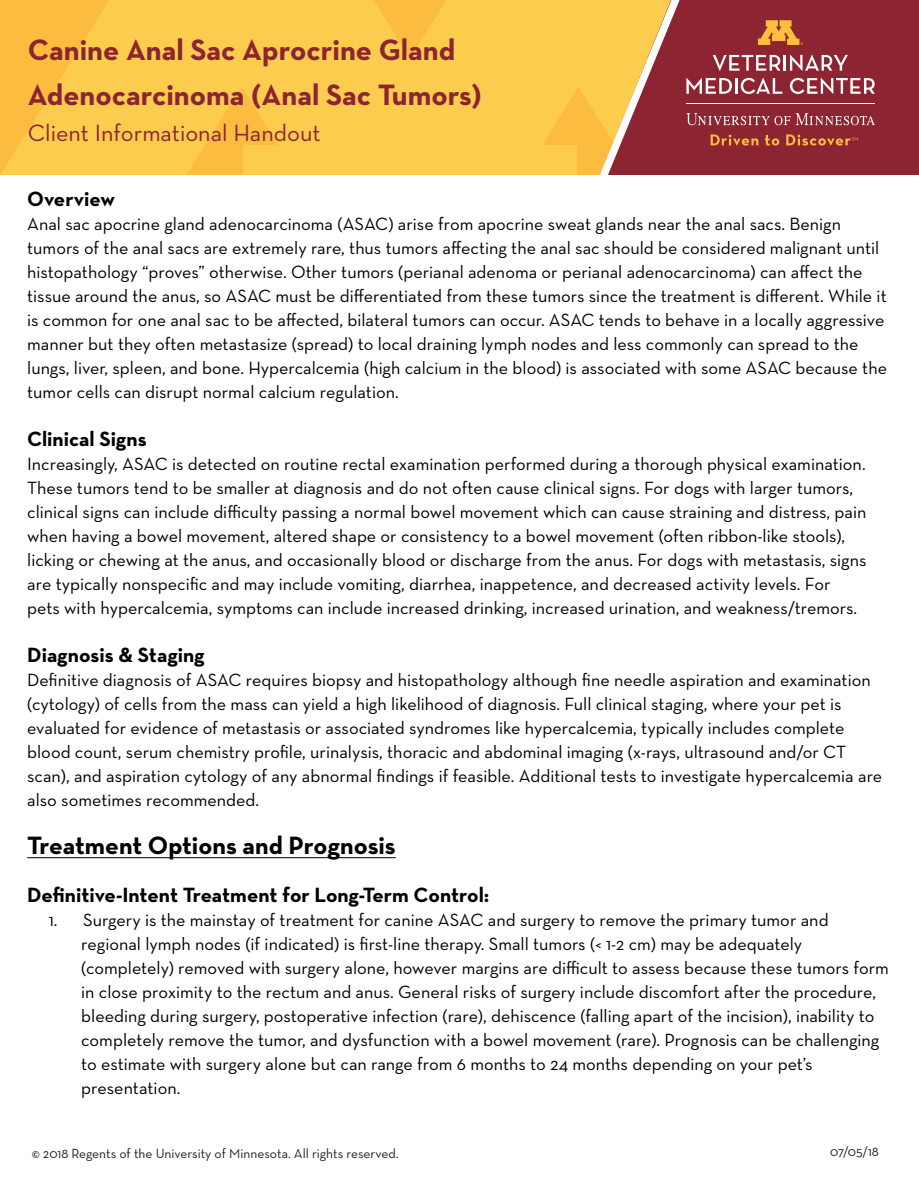
<style>
.page{position:relative;width:919px;height:1189px;background:#fff}
.page>*{position:absolute;margin:0;border:0;box-sizing:border-box;transform-origin:0 0}
.t1{font:700 30px/45px "Neutra Text";color:#8d2431}
.t2{font:700 25.5px "Neutra Text";color:#000}
.t3{font:24px "Neutra Text";color:#8d2431}
.t4{font:700 21px "Neutra Text";color:#000}
.t5{font:18px/24px "Neutra Text";color:#000}
.t6{font:13.5px "Neutra Text";color:#231f20}
</style>
<div class="page">
<svg style="left:0;top:0;width:593px;height:174px;fill:#fccc4e"></svg>
<div style="left:874px;top:0;width:44px;height:175px;background:#8d2431"></div>
<svg style="left:593px;top:0;width:281px;height:175px"></svg>
<hr style="left:27px;top:857px;width:369px;height:1px;background:#000">
<h1 class="t1" style="left:28px;top:27px;width:455px">Canine Anal Sac Aprocrine Gland<br>Adenocarcinoma (Anal Sac Tumors)</h1>
<h3 class="t3" style="left:28px;top:118px;width:294px">Client Informational Handout</h3>
<p class="t4" style="left:27px;top:186px;width:89px">Overview</p>
<p class="t5" style="left:27px;top:211px;width:861px">Anal sac apocrine gland adenocarcinoma (ASAC) arise from apocrine sweat glands near the anal sacs. Benign tumors of the anal sacs are extremely rare, thus tumors affecting the anal sac should be considered malignant until histopathology “proves” otherwise. Other tumors (perianal adenoma or perianal adenocarcinoma) can affect the tissue around the anus, so ASAC must be differentiated from these tumors since the treatment is different. While it is common for one anal sac to be affected, bilateral tumors can occur. ASAC tends to behave in a locally aggressive manner but they often metastasize (spread) to local draining lymph nodes and less commonly can spread to the lungs, liver, spleen, and bone. Hypercalcemia (high calcium in the blood) is associated with some ASAC because the tumor cells can disrupt normal calcium regulation.</p>
<p class="t4" style="left:27px;top:426px;width:121px">Clinical Signs</p>
<p class="t5" style="left:27px;top:451px;width:840px">Increasingly, ASAC is detected on routine rectal examination performed during a thorough physical examination.<br>These tumors tend to be smaller at diagnosis and do not often cause clinical signs. For dogs with larger tumors, clinical signs can include difficulty passing a normal bowel movement which can cause straining and distress, pain when having a bowel movement, altered shape or consistency to a bowel movement (often ribbon-like stools), licking or chewing at the anus, and occasionally blood or discharge from the anus. For dogs with metastasis, signs are typically nonspecific and may include vomiting, diarrhea, inappetence, and decreased activity levels. For pets with hypercalcemia, symptoms can include increased drinking, increased urination, and weakness/tremors.</p>
<p class="t4" style="left:27px;top:642px;width:179px">Diagnosis &amp; Staging</p>
<p class="t5" style="left:27px;top:667px;width:856px">Definitive diagnosis of ASAC requires biopsy and histopathology although fine needle aspiration and examination (cytology) of cells from the mass can yield a high likelihood of diagnosis. Full clinical staging, where your pet is evaluated for evidence of metastasis or associated syndromes like hypercalcemia, typically includes complete blood count, serum chemistry profile, urinalysis, thoracic and abdominal imaging (x-rays, ultrasound and/or CT scan), and aspiration cytology of any abnormal findings if feasible. Additional tests to investigate hypercalcemia are also sometimes recommended.</p>
<h2 class="t2" style="left:27px;top:829px;width:370px">Treatment Options and Prognosis</h2>
<p class="t4" style="left:27px;top:882px;width:463px">Definitive-Intent Treatment for Long-Term Control:</p>
<p class="t5" style="left:81px;top:907px;width:809px;text-indent:-33px">1. Surgery is the mainstay of treatment for canine ASAC and surgery to remove the primary tumor and regional lymph nodes (if indicated) is first-line therapy. Small tumors (&lt; 1-2 cm) may be adequately (completely) removed with surgery alone, however margins are difficult to assess because these tumors form in close proximity to the rectum and anus. General risks of surgery include discomfort after the procedure, bleeding during surgery, postoperative infection (rare), dehiscence (falling apart of the incision), inability to completely remove the tumor, and dysfunction with a bowel movement (rare). Prognosis can be challenging to estimate with surgery alone but can range from 6 months to 24 months depending on your pet’s presentation.</p>
<p class="t6" style="left:32px;top:1144px;width:368px">© 2018 Regents of the University of Minnesota. All rights reserved.</p>
<p class="t6" style="left:830px;top:1143px;width:50px">07/05/18</p>
</div>
